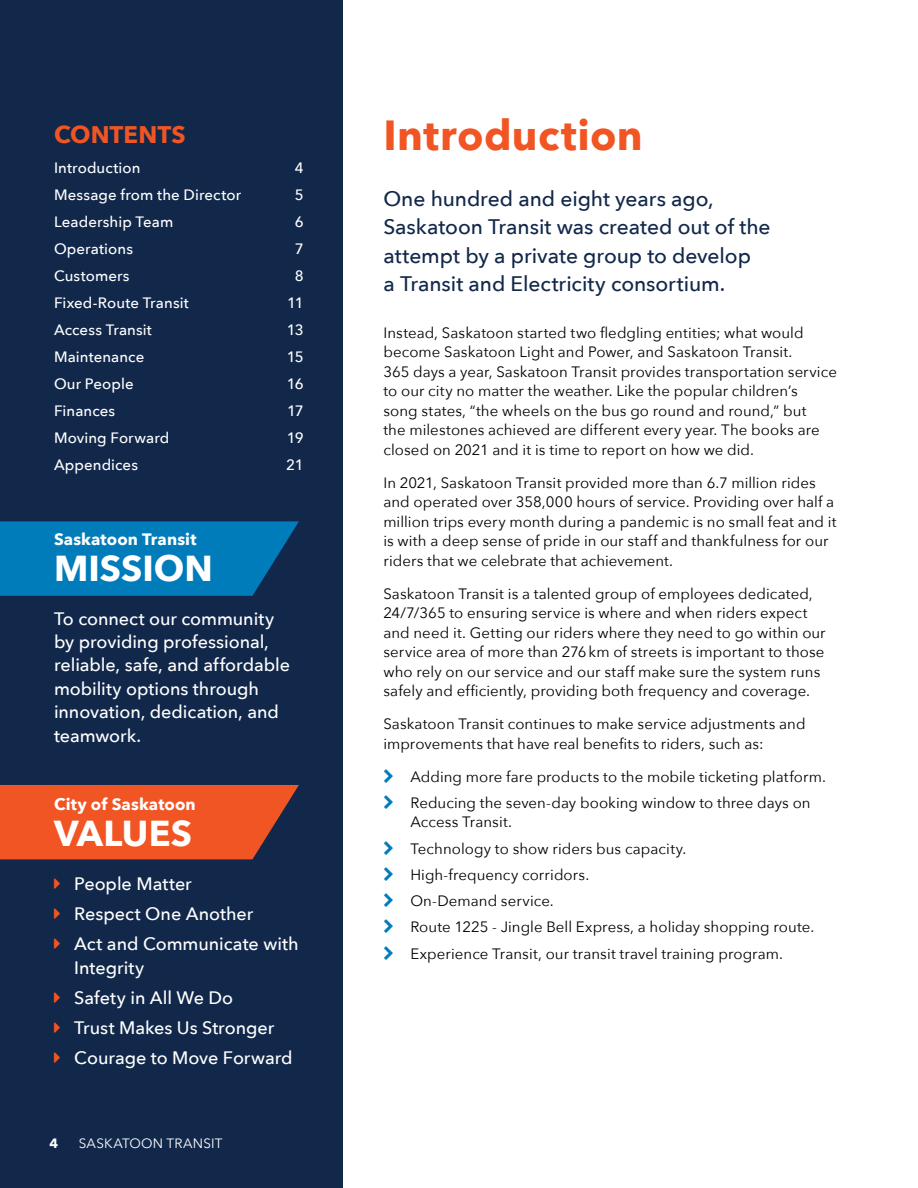
<style>
.page{position:relative;width:918px;height:1188px;background:#fff}
.page>*{position:absolute;margin:0;border:0;box-sizing:border-box;transform-origin:0 0}
.t1{font:700 42px "Avenir Next";letter-spacing:.01em;color:#f05523}
.t2{font:700 36px "Avenir Next";color:#fff}
.toc_h1{font:700 24px "Avenir Next";color:#f05523}
.emphasis{font:500 21px/28.5px "Avenir Next";letter-spacing:-.005em;color:#12284b}
.t3{font:500 18px/23.4px "Avenir Next";letter-spacing:-.005em;color:#fff}
.t4{font:700 16.5px "Avenir Next";letter-spacing:.01em;color:#fff}
.t5{font:15px/19.5px "Avenir Next";letter-spacing:.005em;color:#000}
.t6{font:500 15px "Avenir Next";letter-spacing:.005em;color:#fff}
.t7{font:13.5px "Avenir Next";letter-spacing:.015em;color:#fff}
.t8{font:700 13.5px "Avenir Next";color:#fff}
</style>
<div class="page">
<div style="left:0;top:0;width:343px;height:1188px;background:#12284b"></div>
<svg style="left:0;top:521px;width:299px;height:75px;background:#0174b1"></svg>
<svg style="left:0;top:785px;width:299px;height:74px;background:#de5126"></svg>
<p class="toc_h1" style="left:54px;top:114px;width:133px">CONTENTS</p>
<p class="t6" style="left:54px;top:155px;width:88px">Introduction</p>
<p class="t6" style="left:295px;top:155px;width:10px">4</p>
<p class="t6" style="left:54px;top:182px;width:189px">Message from the Director</p>
<p class="t6" style="left:295px;top:182px;width:10px">5</p>
<p class="t6" style="left:54px;top:209px;width:121px">Leadership Team</p>
<p class="t6" style="left:295px;top:209px;width:10px">6</p>
<p class="t6" style="left:54px;top:236px;width:81px">Operations</p>
<p class="t6" style="left:295px;top:236px;width:10px">7</p>
<p class="t6" style="left:54px;top:263px;width:77px">Customers</p>
<p class="t6" style="left:295px;top:263px;width:10px">8</p>
<p class="t6" style="left:54px;top:290px;width:136px">Fixed-Route Transit</p>
<p class="t6" style="left:287px;top:290px;width:18px">11</p>
<p class="t6" style="left:54px;top:317px;width:99px">Access Transit</p>
<p class="t6" style="left:287px;top:317px;width:18px">13</p>
<p class="t6" style="left:54px;top:344px;width:92px">Maintenance</p>
<p class="t6" style="left:287px;top:344px;width:18px">15</p>
<p class="t6" style="left:54px;top:371px;width:81px">Our People</p>
<p class="t6" style="left:287px;top:371px;width:18px">16</p>
<p class="t6" style="left:54px;top:398px;width:63px">Finances</p>
<p class="t6" style="left:287px;top:398px;width:18px">17</p>
<p class="t6" style="left:54px;top:425px;width:117px">Moving Forward</p>
<p class="t6" style="left:287px;top:425px;width:18px">19</p>
<p class="t6" style="left:54px;top:453px;width:86px">Appendices</p>
<p class="t6" style="left:286px;top:453px;width:19px">21</p>
<p class="t4" style="left:54px;top:525px;width:144px">Saskatoon Transit</p>
<p class="t2" style="left:54px;top:537px;width:160px">MISSION</p>
<p class="t3" style="left:54px;top:606px;width:238px">To connect our community by providing professional, reliable, safe, and affordable mobility options through innovation, dedication, and teamwork.</p>
<p class="t4" style="left:54px;top:790px;width:143px">City of Saskatoon</p>
<p class="t2" style="left:54px;top:802px;width:140px">VALUES</p>
<p class="t3" style="left:74px;top:871px;width:119px">People Matter</p>
<p class="t3" style="left:74px;top:901px;width:181px">Respect One Another</p>
<p class="t3" style="left:74px;top:932px;width:226px">Act and Communicate with<br>Integrity</p>
<p class="t3" style="left:74px;top:985px;width:161px">Safety in All We Do</p>
<p class="t3" style="left:74px;top:1015px;width:202px">Trust Makes Us Stronger</p>
<p class="t3" style="left:74px;top:1045px;width:220px">Courage to Move Forward</p>
<p class="t8" style="left:50px;top:1131px;width:10px">4</p>
<p class="t7" style="left:79px;top:1132px;width:55px">SASKATOON</p>
<p class="t7" style="left:167px;top:1132px;width:57px">TRAN SIT</p>
<p class="t1" style="left:383px;top:99px;width:261px">Introduction</p>
<p class="emphasis" style="left:383px;top:183px;width:389px">One hundred and eight years ago, Saskatoon Transit was created out of the attempt by a private group to develop<br>a Transit and Electricity consortium.</p>
<p class="t5" style="left:383px;top:322px;width:455px">Instead, Saskatoon started two fledgling entities; what would become Saskatoon Light and Power, and Saskatoon Transit.<br>365 days a year, Saskatoon Transit provides transportation service to our city no matter the weather. Like the popular children’s<br>song states, “the wheels on the bus go round and round,” but<br>the milestones achieved are different every year. The books are closed on 2021 and it is time to report on how we did.</p>
<p class="t5" style="left:383px;top:472px;width:455px">In 2021, Saskatoon Transit provided more than 6.7 million rides and operated over 358,000 hours of service. Providing over half a million trips every month during a pandemic is no small feat and it is with a deep sense of pride in our staff and thankfulness for our riders that we celebrate that achievement.</p>
<p class="t5" style="left:383px;top:583px;width:444px">Saskatoon Transit is a talented group of employees dedicated, 24/7/365 to ensuring service is where and when riders expect and need it. Getting our riders where they need to go within our service area of more than 276km of streets is important to those who rely on our service and our staff make sure the system runs safely and efficiently, providing both frequency and coverage.</p>
<p class="t5" style="left:383px;top:713px;width:424px">Saskatoon Transit continues to make service adjustments and improvements that have real benefits to riders, such as:</p>
<p class="t5" style="left:410px;top:766px;width:417px">Adding more fare products to the mobile ticketing platform.</p>
<p class="t5" style="left:410px;top:792px;width:402px">Reducing the seven-day booking window to three days on<br>Access Transit.</p>
<p class="t5" style="left:410px;top:838px;width:278px">Technology to show riders bus capacity.</p>
<p class="t5" style="left:410px;top:864px;width:180px">High-frequency corridors.</p>
<p class="t5" style="left:410px;top:890px;width:145px">On-Demand service.</p>
<p class="t5" style="left:410px;top:917px;width:405px">Route 1225 - Jingle Bell Express, a holiday shopping route.</p>
<p class="t5" style="left:410px;top:943px;width:374px">Experience Transit, our transit travel training program.</p>
</div>
